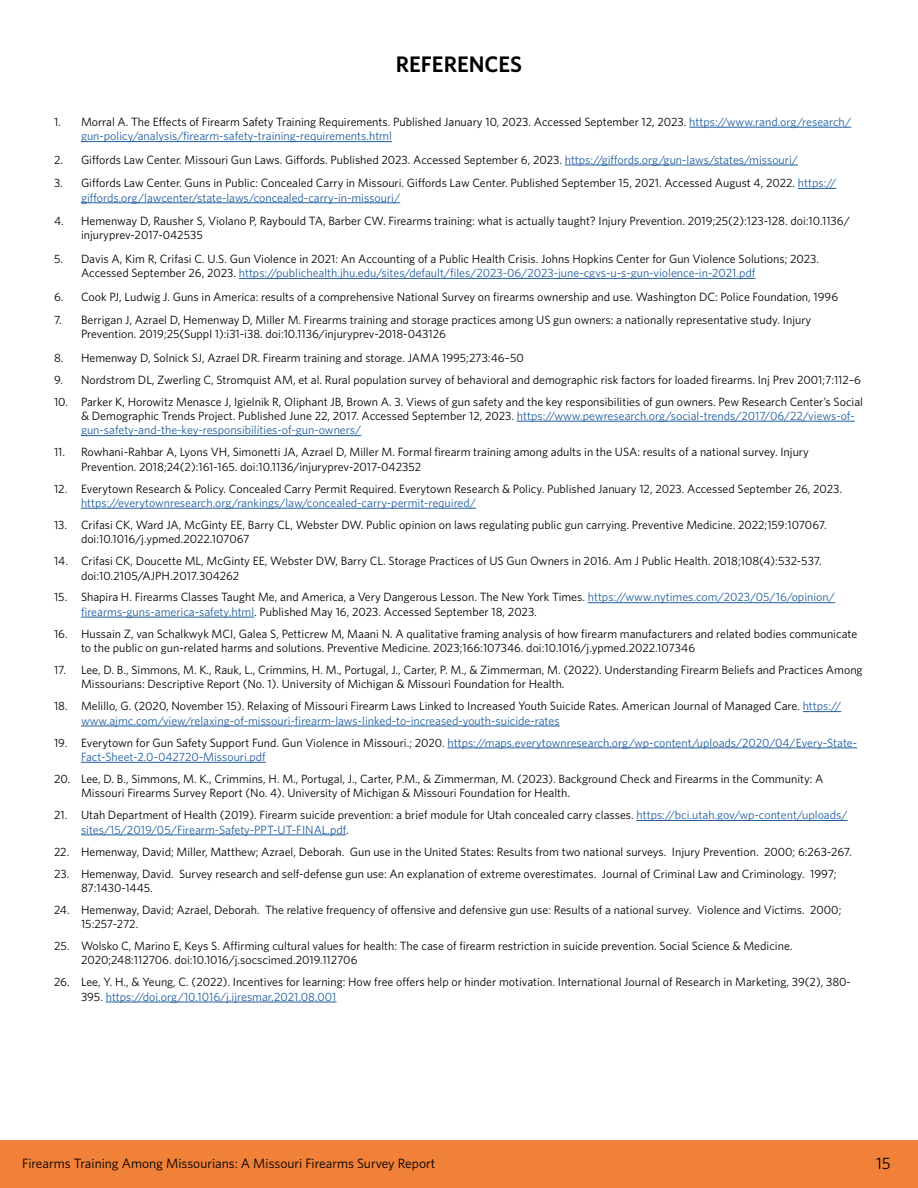
<style>
.page{position:relative;width:918px;height:1188px;background:#fff}
.page>*{position:absolute;margin:0;border:0;box-sizing:border-box;transform-origin:0 0}
.t1{font:600 22.5px "Whitney";color:#000}
.t2{font:16.5px "Whitney";color:#000}
.t3{font:13.5px "Whitney";color:#000}
.t4{font:12px/14.4px "Whitney";color:#000}
.t5{font:12px/14.4px "Whitney";color:#215e9e}
.s1{color:#215e9e}
.s2{color:#000}
</style>
<div class="page">
<div style="left:0;top:1140px;width:918px;height:48px;background:#f18038"></div>
<hr style="left:689px;top:127px;width:162px;height:1px;background:#215e9e">
<hr style="left:81px;top:141px;width:311px;height:1px;background:#215e9e">
<hr style="left:565px;top:165px;width:233px;height:1px;background:#215e9e">
<hr style="left:798px;top:188px;width:38px;height:1px;background:#215e9e">
<hr style="left:81px;top:202px;width:319px;height:1px;background:#215e9e">
<hr style="left:239px;top:278px;width:516px;height:1px;background:#215e9e">
<hr style="left:517px;top:421px;width:338px;height:1px;background:#215e9e">
<hr style="left:81px;top:435px;width:280px;height:1px;background:#215e9e">
<hr style="left:81px;top:508px;width:395px;height:1px;background:#215e9e">
<hr style="left:588px;top:602px;width:247px;height:1px;background:#215e9e">
<hr style="left:81px;top:617px;width:173px;height:1px;background:#215e9e">
<hr style="left:803px;top:711px;width:38px;height:1px;background:#215e9e">
<hr style="left:81px;top:726px;width:479px;height:1px;background:#215e9e">
<hr style="left:447px;top:748px;width:410px;height:1px;background:#215e9e">
<hr style="left:81px;top:762px;width:185px;height:1px;background:#215e9e">
<hr style="left:636px;top:820px;width:212px;height:1px;background:#215e9e">
<hr style="left:81px;top:835px;width:265px;height:1px;background:#215e9e">
<hr style="left:106px;top:1002px;width:231px;height:1px;background:#215e9e">
<h1 class="t1" style="left:396px;top:49px;width:128px">REFERENCES</h1>
<p class="t4" style="left:81px;top:114px;width:772px;text-indent:-27px">1. Morral A. The Effects of Firearm Safety Training Requirements. Published January 10, 2023. Accessed September 12, 2023. <span class="s1">https://www.rand.org/research/ gun-policy/analysis/firearm-safety-training-requirements.html</span></p>
<p class="t4" style="left:54px;top:152px;width:746px">2. Giffords Law Center. Missouri Gun Laws. Giffords. Published 2023. Accessed September 6, 2023. <span class="s1">https://giffords.org/gun-laws/states/missouri/</span></p>
<p class="t4" style="left:81px;top:176px;width:757px;text-indent:-27px">3. Giffords Law Center. Guns in Public: Concealed Carry in Missouri. Giffords Law Center. Published September 15, 2021. Accessed August 4, 2022. <span class="s1">https:// giffords.org/lawcenter/state-laws/concealed-carry-in-missouri/</span></p>
<p class="t4" style="left:81px;top:213px;width:770px;text-indent:-27px">4. Hemenway D, Rausher S, Violano P, Raybould TA, Barber CW. Firearms training: what is actually taught? Injury Prevention. 2019;25(2):123-128. doi:10.1136/ injuryprev-2017-042535</p>
<p class="t4" style="left:81px;top:251px;width:740px;text-indent:-27px">5. Davis A, Kim R, Crifasi C. U.S. Gun Violence in 2021: An Accounting of a Public Health Crisis. Johns Hopkins Center for Gun Violence Solutions; 2023.<br>Accessed September 26, 2023. <span class="s1">https://publichealth.jhu.edu/sites/default/files/2023-06/2023-june-cgvs-u-s-gun-violence-in-2021.pdf</span></p>
<p class="t4" style="left:54px;top:289px;width:786px">6. Cook PJ, Ludwig J. Guns in America: results of a comprehensive National Survey on firearms ownership and use. Washington DC: Police Foundation, 1996</p>
<p class="t4" style="left:81px;top:312px;width:732px;text-indent:-27px">7. Berrigan J, Azrael D, Hemenway D, Miller M. Firearms training and storage practices among US gun owners: a nationally representative study. Injury<br>Prevention. 2019;25(Suppl 1):i31-i38. doi:10.1136/injuryprev-2018-043126</p>
<p class="t4" style="left:54px;top:350px;width:471px">8. Hemenway D, Solnick SJ, Azrael DR. Firearm training and storage. JAMA 1995;273:46–50</p>
<p class="t4" style="left:54px;top:372px;width:809px">9. Nordstrom DL, Zwerling C, Stromquist AM, et al. Rural population survey of behavioral and demographic risk factors for loaded firearms. Inj Prev 2001;7:112–6</p>
<p class="t4" style="left:81px;top:394px;width:784px;text-indent:-27px">10. Parker K, Horowitz Menasce J, Igielnik R, Oliphant JB, Brown A. 3. Views of gun safety and the key responsibilities of gun owners. Pew Research Center’s Social &amp; Demographic Trends Project. Published June 22, 2017. Accessed September 12, 2023. <span class="s1">https://www.pewresearch.org/social-trends/2017/06/22/views-of&shy;gun-safety-and-the-key-responsibilities-of-gun-owners/</span></p>
<p class="t4" style="left:81px;top:445px;width:729px;text-indent:-27px">11. Rowhani-Rahbar A, Lyons VH, Simonetti JA, Azrael D, Miller M. Formal firearm training among adults in the USA: results of a national survey. Injury<br>Prevention. 2018;24(2):161-165. doi:10.1136/injuryprev-2017-042352</p>
<p class="t4" style="left:54px;top:481px;width:790px">12. Everytown Research &amp; Policy. Concealed Carry Permit Required. Everytown Research &amp; Policy. Published January 12, 2023. Accessed September 26, 2023.</p>
<p class="t5" style="left:81px;top:495px;width:397px">https://everytownresearch.org/rankings/law/concealed-carry-permit-required/</p>
<p class="t4" style="left:81px;top:517px;width:747px;text-indent:-27px">13. Crifasi CK, Ward JA, McGinty EE, Barry CL, Webster DW. Public opinion on laws regulating public gun carrying. Preventive Medicine. 2022;159:107067. doi:10.1016/j.ypmed.2022.107067</p>
<p class="t4" style="left:81px;top:554px;width:742px;text-indent:-27px">14. Crifasi CK, Doucette ML, McGinty EE, Webster DW, Barry CL. Storage Practices of US Gun Owners in 2016. Am J Public Health. 2018;108(4):532-537. doi:10.2105/AJPH.2017.304262</p>
<p class="t4" style="left:81px;top:590px;width:756px;text-indent:-27px">15. Shapira H. Firearms Classes Taught Me, and America, a Very Dangerous Lesson. The New York Times. <span class="s1">https://www.nytimes.com/2023/05/16/opinion/ firearms-guns-america-safety.html</span>. Published May 16, 2023. Accessed September 18, 2023.</p>
<p class="t4" style="left:81px;top:626px;width:778px;text-indent:-27px">16. Hussain Z, van Schalkwyk MCI, Galea S, Petticrew M, Maani N. A qualitative framing analysis of how firearm manufacturers and related bodies communicate to the public on gun-related harms and solutions. Preventive Medicine. 2023;166:107346. doi:10.1016/j.ypmed.2022.107346</p>
<p class="t4" style="left:81px;top:662px;width:783px;text-indent:-27px">17. Lee, D. B., Simmons, M. K., Rauk, L., Crimmins, H. M., Portugal, J., Carter, P. M., &amp; Zimmerman, M. (2022). Understanding Firearm Beliefs and Practices Among<br>Missourians: Descriptive Report (No. 1). University of Michigan &amp; Missouri Foundation for Health.</p>
<p class="t4" style="left:81px;top:699px;width:762px;text-indent:-27px">18. Melillo, G. (2020, November 15). Relaxing of Missouri Firearm Laws Linked to Increased Youth Suicide Rates. American Journal of Managed Care. <span class="s1">https:// www.ajmc.com/view/relaxing-of-missouri-firearm-laws-linked-to-increased-youth-suicide-rates</span></p>
<p class="t5" style="left:81px;top:735px;width:778px;text-indent:-27px"><span class="s2">19. Everytown for Gun Safety Support Fund. Gun Violence in Missouri.; 2020.</span> https://maps.everytownresearch.org/wp-content/uploads/2020/04/Every-State-<br>Fact-Sheet-2.0-042720-Missouri.pdf</p>
<p class="t4" style="left:81px;top:771px;width:744px;text-indent:-27px">20. Lee, D. B., Simmons, M. K., Crimmins, H. M., Portugal, J., Carter, P.M., &amp; Zimmerman, M. (2023). Background Check and Firearms in the Community: A<br>Missouri Firearms Survey Report (No. 4). University of Michigan &amp; Missouri Foundation for Health.</p>
<p class="t4" style="left:81px;top:808px;width:768px;text-indent:-27px">21. Utah Department of Health (2019). Firearm suicide prevention: a brief module for Utah concealed carry classes. <span class="s1">https://bci.utah.gov/wp-content/uploads/ sites/15/2019/05/Firearm-Safety-PPT-UT-FINAL.pdf</span>.</p>
<p class="t4" style="left:54px;top:844px;width:799px">22. Hemenway, David; Miller, Matthew; Azrael, Deborah. Gun use in the United States: Results from two national surveys. Injury Prevention. 2000; 6:263-267.</p>
<p class="t4" style="left:81px;top:866px;width:757px;text-indent:-27px">23. Hemenway, David. Survey research and self-defense gun use: An explanation of extreme overestimates. Journal of Criminal Law and Criminology. 1997;<br>87:1430-1445.</p>
<p class="t4" style="left:81px;top:902px;width:762px;text-indent:-27px">24. Hemenway, David; Azrael, Deborah. The relative frequency of offensive and defensive gun use: Results of a national survey. Violence and Victims. 2000;<br>15:257-272.</p>
<p class="t4" style="left:81px;top:938px;width:713px;text-indent:-27px">25. Wolsko C, Marino E, Keys S. Affirming cultural values for health: The case of firearm restriction in suicide prevention. Social Science &amp; Medicine.<br>2020;248:112706. doi:10.1016/j.socscimed.2019.112706</p>
<p class="t4" style="left:81px;top:975px;width:771px;text-indent:-27px">26. Lee, Y. H., &amp; Yeung, C. (2022). Incentives for learning: How free offers help or hinder motivation. International Journal of Research in Marketing, 39(2), 380-<br>395. <span class="s1">https://doi.org/10.1016/j.ijresmar.2021.08.001</span></p>
<p class="t3" style="left:22px;top:1154px;width:415px">Firearms Training Among Missourians: A Missouri Firearms Survey Report</p>
<h2 class="t2" style="left:876px;top:1153px;width:16px">15</h2>
</div>
